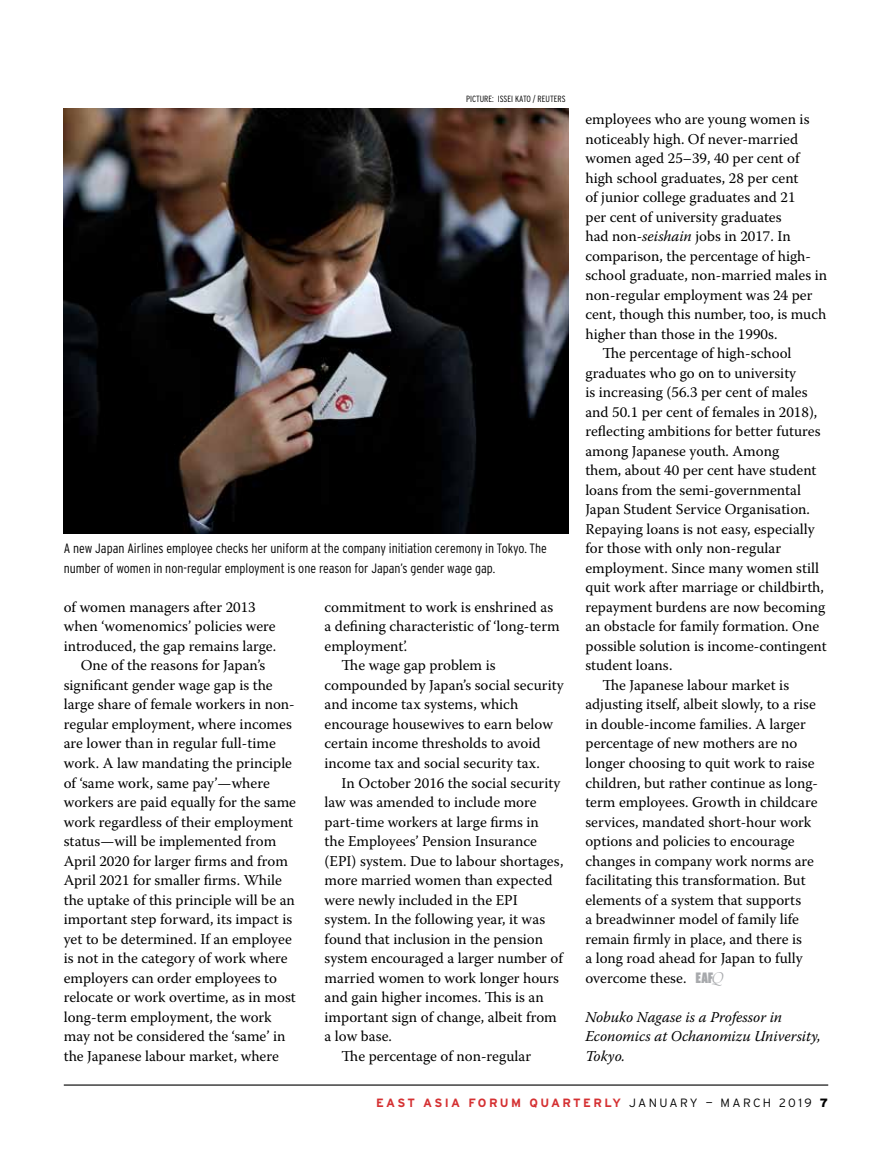
<style>
.page{position:relative;width:893px;height:1170px;background:#fff}
.page>*{position:absolute;margin:0;border:0;box-sizing:border-box;transform-origin:0 0}
.t1{font:15px "Warnock Pro";color:#000}
.t2{font:italic 15px/19.5px "Warnock Pro";color:#000}
.t3{font:15px "Interstate Ultra Black Comp";color:#a7a9ac}
.t4{font:300 condensed 13.5px/19.5px "Interstate";color:#000}
.t5{font:700 12px "Interstate";letter-spacing:.2em;color:#d53032}
.t6{font:300 condensed 9px "Interstate";color:#000}
.s1{font-style:italic}
.s2{font-family:"Bernhard Mod SBOP";font-style:italic;font-size:16.5px}
.s3{font-weight:300;color:#000}
.s4{font-weight:900;color:#000}
</style>
<div class="page">
<hr style="left:64px;top:1084px;width:764px;height:1px;background:#000">
<img style="left:64px;top:108px;width:504px;height:426px">
<p class="t6" style="left:466px;top:94px;width:5px">picture</p>
<p class="t6" style="left:492px;top:94px;width:51px">: ISSEI KATO / reuters</p>
<p class="t4" style="left:64px;top:538px;width:485px">A new Japan Airlines employee checks her uniform at the company initiation ceremony in Tokyo. The number of women in non-regular employment is one reason for Japan’s gender wage gap.</p>
<p class="t1" style="left:64px;top:598px;width:193px">of women managers after 2013</p>
<p class="t1" style="left:64px;top:617px;width:213px">when ‘womenomics’ policies were</p>
<p class="t1" style="left:64px;top:637px;width:214px">introduced, the gap remains large.</p>
<p class="t1" style="left:81px;top:656px;width:186px">One of the reasons for Japan’s</p>
<p class="t1" style="left:64px;top:676px;width:210px">significant gender wage gap is the</p>
<p class="t1" style="left:64px;top:695px;width:233px">large share of female workers in non-</p>
<p class="t1" style="left:64px;top:715px;width:230px">regular employment, where incomes</p>
<p class="t1" style="left:64px;top:734px;width:214px">are lower than in regular full-time</p>
<p class="t1" style="left:64px;top:754px;width:230px">work. A law mandating the principle</p>
<p class="t1" style="left:64px;top:773px;width:208px">of ‘same work, same pay’—where</p>
<p class="t1" style="left:64px;top:793px;width:234px">workers are paid equally for the same</p>
<p class="t1" style="left:64px;top:812px;width:231px">work regardless of their employment</p>
<p class="t1" style="left:64px;top:832px;width:214px">status—will be implemented from</p>
<p class="t1" style="left:64px;top:851px;width:226px">April 2020 for larger firms and from</p>
<p class="t1" style="left:64px;top:871px;width:220px">April 2021 for smaller firms. While</p>
<p class="t1" style="left:64px;top:890px;width:233px">the uptake of this principle will be an</p>
<p class="t1" style="left:64px;top:910px;width:230px">important step forward, its impact is</p>
<p class="t1" style="left:64px;top:929px;width:230px">yet to be determined. If an employee</p>
<p class="t1" style="left:64px;top:949px;width:225px">is not in the category of work where</p>
<p class="t1" style="left:64px;top:968px;width:215px">employers can order employees to</p>
<p class="t1" style="left:64px;top:988px;width:234px">relocate or work overtime, as in most</p>
<p class="t1" style="left:64px;top:1007px;width:209px">long-term employment, the work</p>
<p class="t1" style="left:64px;top:1027px;width:223px">may not be considered the ‘same’ in</p>
<p class="t1" style="left:64px;top:1046px;width:217px">the Japanese labour market, where</p>
<p class="t1" style="left:325px;top:598px;width:230px">commitment to work is enshrined as</p>
<p class="t1" style="left:325px;top:617px;width:237px">a defining characteristic of ‘long-term</p>
<p class="t1" style="left:325px;top:637px;width:84px">employment’.</p>
<p class="t1" style="left:342px;top:656px;width:156px">The wage gap problem is</p>
<p class="t1" style="left:325px;top:676px;width:241px">compounded by Japan’s social security</p>
<p class="t1" style="left:325px;top:695px;width:195px">and income tax systems, which</p>
<p class="t1" style="left:325px;top:715px;width:230px">encourage housewives to earn below</p>
<p class="t1" style="left:325px;top:734px;width:217px">certain income thresholds to avoid</p>
<p class="t1" style="left:325px;top:754px;width:217px">income tax and social security tax.</p>
<p class="t1" style="left:342px;top:773px;width:220px">In October 2016 the social security</p>
<p class="t1" style="left:325px;top:793px;width:213px">law was amended to include more</p>
<p class="t1" style="left:325px;top:812px;width:216px">part-time workers at large firms in</p>
<p class="t1" style="left:325px;top:832px;width:214px">the Employees’ Pension Insurance</p>
<p class="t1" style="left:325px;top:851px;width:240px">(EPI) system. Due to labour shortages,</p>
<p class="t1" style="left:325px;top:871px;width:229px">more married women than expected</p>
<p class="t1" style="left:325px;top:890px;width:194px">were newly included in the EPI</p>
<p class="t1" style="left:325px;top:910px;width:222px">system. In the following year, it was</p>
<p class="t1" style="left:325px;top:929px;width:220px">found that inclusion in the pension</p>
<p class="t1" style="left:325px;top:949px;width:241px">system encouraged a larger number of</p>
<p class="t1" style="left:325px;top:968px;width:236px">married women to work longer hours</p>
<p class="t1" style="left:325px;top:988px;width:221px">and gain higher incomes. This is an</p>
<p class="t1" style="left:325px;top:1007px;width:234px">important sign of change, albeit from</p>
<p class="t1" style="left:325px;top:1027px;width:69px">a low base.</p>
<p class="t1" style="left:342px;top:1046px;width:191px">The percentage of non-regular</p>
<p class="t1" style="left:585px;top:110px;width:226px">employees who are young women is</p>
<p class="t1" style="left:585px;top:130px;width:214px">noticeably high. Of never-married</p>
<p class="t1" style="left:585px;top:149px;width:217px">women aged 25–39, 40 per cent of</p>
<p class="t1" style="left:585px;top:169px;width:215px">high school graduates, 28 per cent</p>
<p class="t1" style="left:585px;top:188px;width:212px">of junior college graduates and 21</p>
<p class="t1" style="left:585px;top:208px;width:198px">per cent of university graduates</p>
<p class="t1" style="left:585px;top:227px;width:207px">had non-<span class="s1">seishain</span> jobs in 2017. In</p>
<p class="t1" style="left:585px;top:247px;width:227px">comparison, the percentage of high-</p>
<p class="t1" style="left:585px;top:266px;width:243px">school graduate, non-married males in</p>
<p class="t1" style="left:585px;top:286px;width:229px">non-regular employment was 24 per</p>
<p class="t1" style="left:585px;top:305px;width:243px">cent, though this number, too, is much</p>
<p class="t1" style="left:585px;top:325px;width:194px">higher than those in the 1990s.</p>
<p class="t1" style="left:602px;top:344px;width:191px">The percentage of high-school</p>
<p class="t1" style="left:585px;top:364px;width:212px">graduates who go on to university</p>
<p class="t1" style="left:585px;top:383px;width:224px">is increasing (56.3 per cent of males</p>
<p class="t1" style="left:585px;top:403px;width:233px">and 50.1 per cent of females in 2018),</p>
<p class="t1" style="left:585px;top:422px;width:237px">reflecting ambitions for better futures</p>
<p class="t1" style="left:585px;top:442px;width:195px">among Japanese youth. Among</p>
<p class="t1" style="left:585px;top:461px;width:233px">them, about 40 per cent have student</p>
<p class="t1" style="left:585px;top:481px;width:217px">loans from the semi-governmental</p>
<p class="t1" style="left:585px;top:500px;width:226px">Japan Student Service Organisation.</p>
<p class="t1" style="left:585px;top:520px;width:231px">Repaying loans is not easy, especially</p>
<p class="t1" style="left:585px;top:539px;width:197px">for those with only non-regular</p>
<p class="t1" style="left:585px;top:559px;width:235px">employment. Since many women still</p>
<p class="t1" style="left:585px;top:578px;width:240px">quit work after marriage or childbirth,</p>
<p class="t1" style="left:585px;top:598px;width:241px">repayment burdens are now becoming</p>
<p class="t1" style="left:585px;top:617px;width:235px">an obstacle for family formation. One</p>
<p class="t1" style="left:585px;top:637px;width:243px">possible solution is income-contingent</p>
<p class="t1" style="left:585px;top:656px;width:89px">student loans.</p>
<p class="t1" style="left:602px;top:676px;width:188px">The Japanese labour market is</p>
<p class="t1" style="left:585px;top:695px;width:232px">adjusting itself, albeit slowly, to a rise</p>
<p class="t1" style="left:585px;top:715px;width:222px">in double-income families. A larger</p>
<p class="t1" style="left:585px;top:734px;width:213px">percentage of new mothers are no</p>
<p class="t1" style="left:585px;top:754px;width:231px">longer choosing to quit work to raise</p>
<p class="t1" style="left:585px;top:773px;width:234px">children, but rather continue as long-</p>
<p class="t1" style="left:585px;top:793px;width:234px">term employees. Growth in childcare</p>
<p class="t1" style="left:585px;top:812px;width:228px">services, mandated short-hour work</p>
<p class="t1" style="left:585px;top:832px;width:211px">options and policies to encourage</p>
<p class="t1" style="left:585px;top:851px;width:230px">changes in company work norms are</p>
<p class="t1" style="left:585px;top:871px;width:222px">facilitating this transformation. But</p>
<p class="t1" style="left:585px;top:890px;width:217px">elements of a system that supports</p>
<p class="t1" style="left:585px;top:910px;width:215px">a breadwinner model of family life</p>
<p class="t1" style="left:585px;top:929px;width:218px">remain firmly in place, and there is</p>
<p class="t1" style="left:585px;top:949px;width:219px">a long road ahead for Japan to fully</p>
<p class="t1" style="left:585px;top:968px;width:103px">overcome these.</p>
<p class="t2" style="left:585px;top:1006px;width:237px">Nobuko Nagase is a Professor in<br>Economics at Ochanomizu University,<br>Tokyo.</p>
<p class="t3" style="left:696px;top:968px;width:29px">EAF<span class="s2">Q</span></p>
<p class="t5" style="left:376px;top:1095px;width:454px">EAST ASIA FORUM QUARTERLY <span class="s3">JANUARY — MARCH 2019</span> <span class="s4">7</span></p>
</div>
